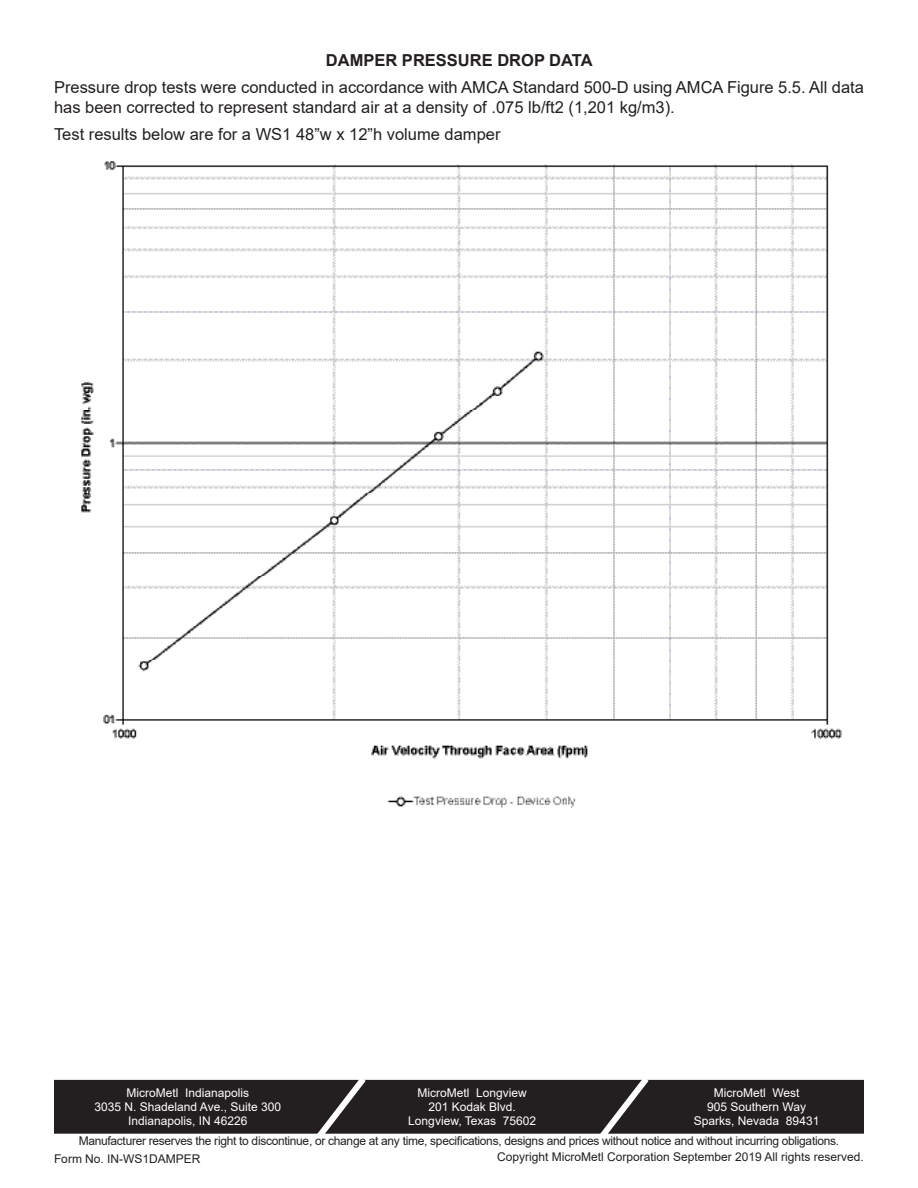
<style>
.page{position:relative;width:918px;height:1188px;background:#fff}
.page>*{position:absolute;margin:0;border:0;box-sizing:border-box;transform-origin:0 0}
.t1{font:16.5px/19.8px "Arial";color:#231f20}
.t2{font:700 16.5px "Arial";color:#231f20}
.t3{font:12px/14.4px "Arial";color:#fff;text-align:center}
.t4{font:12px "Arial";letter-spacing:-.025em;color:#231f20}
.t5{font:12px "Arial";color:#231f20}
</style>
<div class="page">
<div style="left:55px;top:1081px;width:808px;height:52px;background:#231f20"></div>
<div style="left:54px;top:1080px;width:810px;height:54px;border:2px solid #231f20"></div>
<svg style="left:310px;top:1079px;width:62px;height:55px"></svg>
<svg style="left:593px;top:1079px;width:62px;height:55px"></svg>
<img style="left:81px;top:161px;width:760px;height:647px">
<p class="t2" style="left:326px;top:49px;width:268px">DAMPER PRESSURE DROP DATA</p>
<p class="t1" style="left:54px;top:77px;width:811px">Pressure drop tests were conducted in accordance with AMCA Standard 500-D using AMCA Figure 5.5. All data has been corrected to represent standard air at a density of .075 lb/ft2 (1,201 kg/m3).</p>
<p class="t1" style="left:54px;top:124px;width:448px">Test results below are for a WS1 48”w x 12”h volume damper</p>
<p class="t3" style="left:126px;top:1085px;width:124px">MicroMetl Indianapolis</p>
<p class="t3" style="left:95px;top:1100px;width:188px">3035 N. Shadeland Ave., Suite 300<br>Indianapolis, IN 46226</p>
<p class="t3" style="left:418px;top:1085px;width:111px">MicroMetl Longview</p>
<p class="t3" style="left:429px;top:1100px;width:89px">201 Kodak Blvd.</p>
<p class="t3" style="left:408px;top:1114px;width:129px">Longview, Texas 75602</p>
<p class="t3" style="left:714px;top:1085px;width:87px">MicroMetl West</p>
<p class="t3" style="left:707px;top:1100px;width:100px">905 Southern Way</p>
<p class="t3" style="left:694px;top:1114px;width:127px">Sparks, Nevada 89431</p>
<p class="t4" style="left:79px;top:1133px;width:762px">Manufacturer reserves the right to discontinue, or change at any time, specifications, designs and prices without notice and without incurring obligations.</p>
<p class="t5" style="left:54px;top:1150px;width:148px">Form No. IN-WS1DAMPER</p>
<p class="t5" style="left:497px;top:1149px;width:368px">Copyright MicroMetl Corporation September 2019 All rights reserved.</p>
</div>
